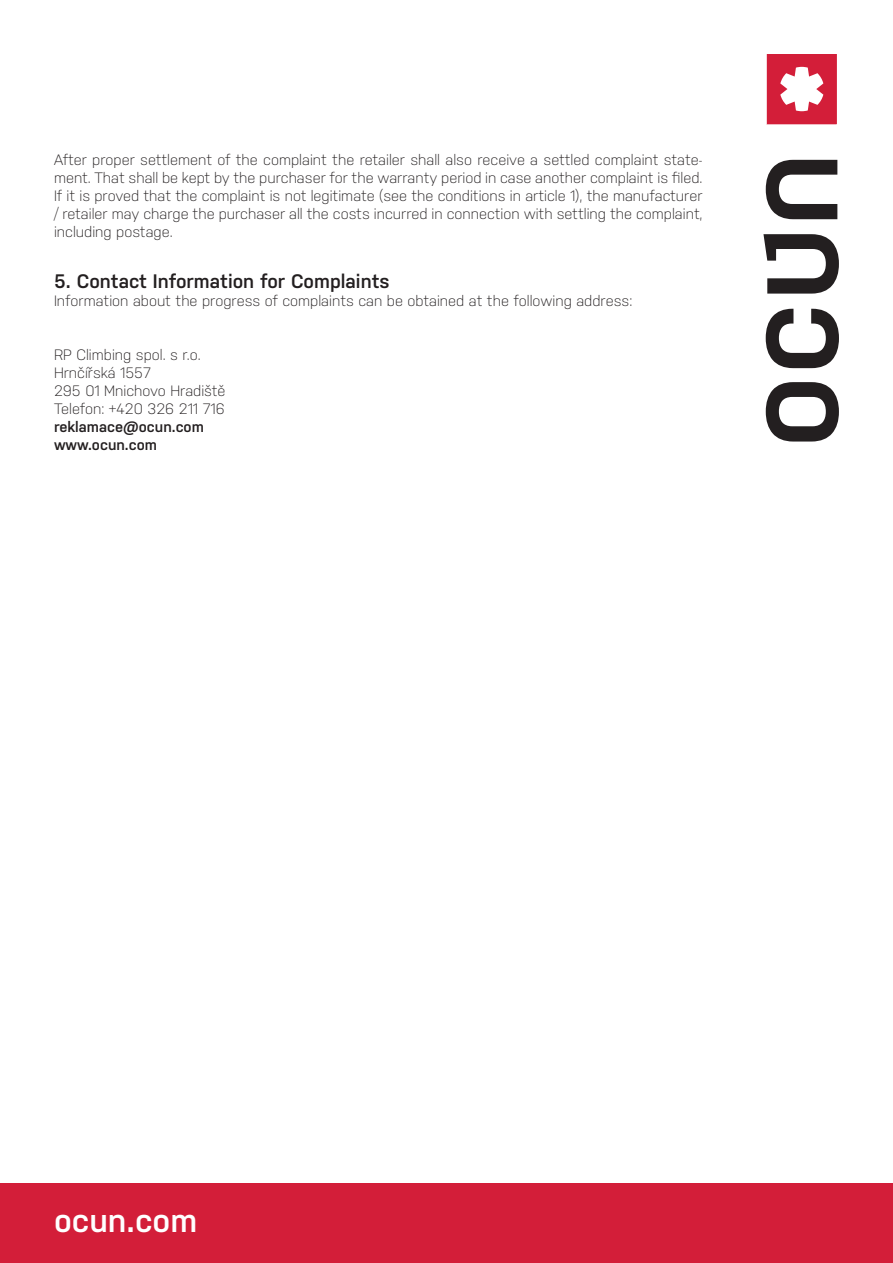
<style>
.page{position:relative;width:893px;height:1263px;background:#fff}
.page>*{position:absolute;margin:0;border:0;box-sizing:border-box;transform-origin:0 0}
.t1{font:600 33px "Nudista";color:#fff}
.t2{font:600 19.5px "Nudista";color:#231f20}
.t3{font:300 15px/18px "Nudista";color:#231f20;text-align:justify}
.t4{font:600 15px/18px "Nudista";color:#231f20}
</style>
<div class="page">
<svg style="left:766px;top:160px;width:71px;height:59px"></svg>
<svg style="left:763px;top:234px;width:76px;height:60px"></svg>
<svg style="left:766px;top:309px;width:73px;height:59px"></svg>
<svg style="left:766px;top:382px;width:73px;height:59px"></svg>
<svg style="left:767px;top:54px;width:70px;height:70px"></svg>
<div style="left:0;top:1183px;width:893px;height:80px;background:#d31e39"></div>
<p class="t3" style="left:54px;top:151px;width:650px">After proper settlement of the complaint the retailer shall also receive a settled complaint state&shy;ment. That shall be kept by the purchaser for the warranty period in case another complaint is filed.<br>If it is proved that the complaint is not legitimate (see the conditions in article 1), the manufacturer / retailer may charge the purchaser all the costs incurred in connection with settling the complaint, including postage.</p>
<h2 class="t2" style="left:54px;top:270px;width:337px">5. Contact Information for Complaints</h2>
<p class="t3" style="left:54px;top:291px;width:580px">Information about the progress of complaints can be obtained at the following address:</p>
<p class="t3" style="left:54px;top:345px;width:173px;text-align:left">RP Climbing spol. s r.o.<br>Hrnčířská 1557<br>295 01 Mnichovo Hradiště<br>Telefon: +420 326 211 716</p>
<p class="t4" style="left:54px;top:417px;width:151px">reklamace@ocun.com www.ocun.com</p>
<h1 class="t1" style="left:54px;top:1201px;width:145px">ocun.com</h1>
</div>
